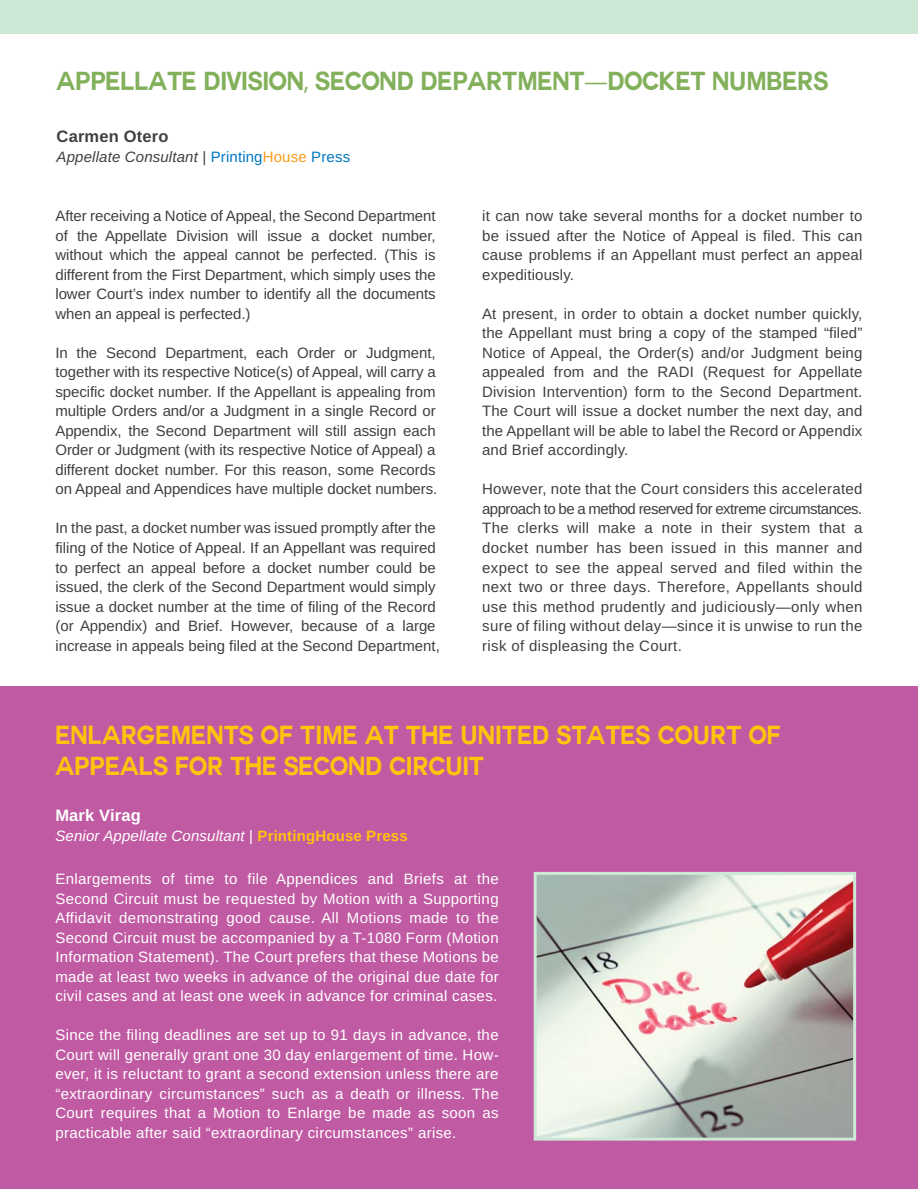
<style>
.page{position:relative;width:918px;height:1189px;background:#fff}
.page>*{position:absolute;margin:0;border:0;box-sizing:border-box;transform-origin:0 0}
.t1{font:700 25.5px/30.6px "COUTURE";color:#ffc40c;scale:.91 1}
.t2{font:700 25.5px "COUTURE";letter-spacing:-.01em;color:#83b05b;scale:.91 1}
.t3{font:700 16.5px "Arimo";letter-spacing:.01em;color:#404041}
.t4{font:700 16.5px "Arimo";letter-spacing:.01em;color:#fff}
.t5{font:15px/19.5px "Arimo";color:#404041;text-align:justify}
.t6{font:15px/19.5px "Arimo";letter-spacing:.025em;color:#fff;text-align:justify}
.t7{font:italic 15px "Arimo";letter-spacing:.01em;color:#fff}
.t8{font:italic 15px "Arimo";letter-spacing:.01em;color:#404041}
.s1{font-family:"Myriad Pro";font-weight:400}
.s2{font-style:normal}
.s3{font-style:normal;color:#0079c1}
.s4{font-style:normal;color:#f99d1c}
.s5{font-weight:700;font-style:normal;color:#ffc40c}
</style>
<div class="page">
<div style="left:0;top:686px;width:918px;height:502px;background:#c05ba3"></div>
<div style="left:0;top:0;width:918px;height:33px;background:#cee8d6"></div>
<svg style="left:534px;top:871px;width:322px;height:269px;background:#c9c6bf"></svg>
<p class="t2" style="left:57px;top:66px;width:850px">APPELLATE DIVISION<span class="s1">,</span> SECOND DEPARTMENT<span class="s1">—</span>DOCKET NUMBERS</p>
<p class="t3" style="left:57px;top:127px;width:113px">Carmen Otero</p>
<p class="t8" style="left:57px;top:147px;width:295px">Appellate Consultant <span class="s2">|</span> <span class="s3">Printing</span><span class="s4">House</span> <span class="s3">Press</span></p>
<p class="t5" style="left:55px;top:207px;width:382px">After receiving a Notice of Appeal, the Second Department of the Appellate Division will issue a docket number, without which the appeal cannot be perfected. (This is different from the First Department, which simply uses the lower Court’s index number to identify all the documents when an appeal is perfected.)</p>
<p class="t5" style="left:55px;top:344px;width:384px;text-align:left">In the Second Department, each Order or Judgment, together with its respective Notice(s) of Appeal, will carry a specific docket number. If the Appellant is appealing from multiple Orders and/or a Judgment in a single Record or Appendix, the Second Department will still assign each Order or Judgment (with its respective Notice of Appeal) a different docket number. For this reason, some Records on Appeal and Appendices have multiple docket numbers.</p>
<p class="t5" style="left:55px;top:519px;width:386px;text-align:left">In the past, a docket number was issued promptly after the filing of the Notice of Appeal. If an Appellant was required to perfect an appeal before a docket number could be issued, the clerk of the Second Department would simply issue a docket number at the time of filing of the Record (or Appendix) and Brief. However, because of a large increase in appeals being filed at the Second Department,</p>
<p class="t5" style="left:482px;top:207px;width:382px">it can now take several months for a docket number to be issued after the Notice of Appeal is filed. This can cause problems if an Appellant must perfect an appeal expeditiously.</p>
<p class="t5" style="left:482px;top:305px;width:382px">At present, in order to obtain a docket number quickly, the Appellant must bring a copy of the stamped “filed” Notice of Appeal, the Order(s) and/or Judgment being appealed from and the RADI (Request for Appellate Division Intervention) form to the Second Department.<br>The Court will issue a docket number the next day, and the Appellant will be able to label the Record or Appendix and Brief accordingly.</p>
<p class="t5" style="left:482px;top:480px;width:382px">However, note that the Court considers this accelerated approach to be a method reserved for extreme circumstances.<br>The clerks will make a note in their system that a docket number has been issued in this manner and expect to see the appeal served and filed within the next two or three days. Therefore, Appellants should use this method prudently and judiciously—only when sure of filing without delay—since it is unwise to run the risk of displeasing the Court.</p>
<p class="t1" style="left:55px;top:719px;width:799px">ENLARGEMENTS OF TIME AT THE UNITED STATES COURT OF<br>APPEALS FOR THE SECOND CIRCUIT</p>
<p class="t4" style="left:55px;top:805px;width:87px">Mark Virag</p>
<p class="t7" style="left:55px;top:826px;width:354px">Senior Appellate Consultant <span class="s2">|</span> <span class="s5">PrintingHouse Press</span></p>
<p class="t6" style="left:55px;top:870px;width:445px">Enlargements of time to file Appendices and Briefs at the Second Circuit must be requested by Motion with a Supporting Affidavit demonstrating good cause. All Motions made to the Second Circuit must be accompanied by a T-1080 Form (Motion Information Statement). The Court prefers that these Motions be made at least two weeks in advance of the original due date for civil cases and at least one week in advance for criminal cases.</p>
<p class="t6" style="left:55px;top:1026px;width:445px">Since the filing deadlines are set up to 91 days in advance, the Court will generally grant one 30 day enlargement of time. How&shy;ever, it is reluctant to grant a second extension unless there are “extraordinary circumstances” such as a death or illness. The Court requires that a Motion to Enlarge be made as soon as practicable after said “extraordinary circumstances” arise.</p>
</div>
